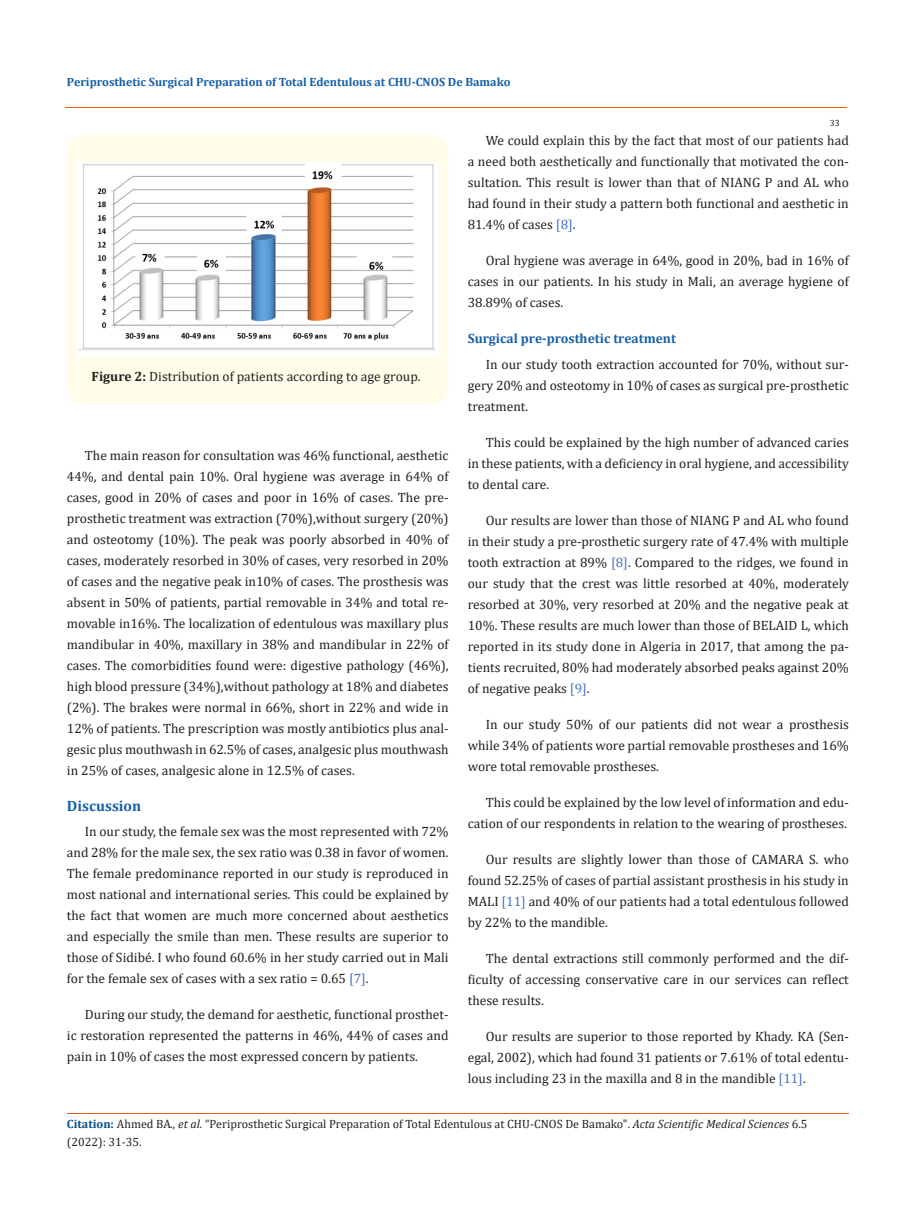
<style>
.page{position:relative;width:917px;height:1224px;background:#fff}
.page>*{position:absolute;margin:0;border:0;box-sizing:border-box;transform-origin:0 0}
.t1{font:700 15px "Cambria";color:#1560a6}
.t2{font:13.5px/21px "Cambria";color:#231f20;text-align:justify}
.t3{font:700 13.5px "Cambria";color:#1560a6}
.t4{font:12px/18px "Cambria";color:#231f20}
.t5{font:700 12px "Cambria";color:#1560a6}
.t6{font:9px "Cambria";color:#231f20}
.s1{font-weight:700}
.s2{color:#4472c4}
.s3{font-weight:700;color:#035089}
.s4{font-style:italic}
</style>
<div class="page">
<div style="left:67px;top:135px;width:381px;height:270px;background:#fffde9;border-radius:18px"></div>
<img style="left:77px;top:162px;width:361px;height:194px">
<hr style="left:65px;top:108px;width:782px;height:1px;background:#e05d1a">
<hr style="left:67px;top:1113px;width:781px;height:1px;background:#e05d1a">
<p class="t5" style="left:67px;top:73px;width:445px">Periprosthetic Surgical Preparation of Total Edentulous at CHU-CNOS De Bamako</p>
<p class="t6" style="left:829px;top:118px;width:11px">33</p>
<p class="t2" style="left:92px;top:366px;width:330px"><span class="s1">Figure 2:</span> Distribution of patients according to age group.</p>
<p class="t2" style="left:67px;top:444px;width:383px;text-indent:18px">The main reason for consultation was 46% functional, aesthetic 44%, and dental pain 10%. Oral hygiene was average in 64% of cases, good in 20% of cases and poor in 16% of cases. The pre&shy;prosthetic treatment was extraction (70%),without surgery (20%) and osteotomy (10%). The peak was poorly absorbed in 40% of cases, moderately resorbed in 30% of cases, very resorbed in 20% of cases and the negative peak in10% of cases. The prosthesis was absent in 50% of patients, partial removable in 34% and total re&shy;movable in16%. The localization of edentulous was maxillary plus mandibular in 40%, maxillary in 38% and mandibular in 22% of cases. The comorbidities found were: digestive pathology (46%), high blood pressure (34%),without pathology at 18% and diabetes (2%). The brakes were normal in 66%, short in 22% and wide in 12% of patients. The prescription was mostly antibiotics plus anal&shy;gesic plus mouthwash in 62.5% of cases, analgesic plus mouthwash in 25% of cases, analgesic alone in 12.5% of cases.</p>
<p class="t1" style="left:67px;top:795px;width:76px">Discussion</p>
<p class="t2" style="left:67px;top:821px;width:383px;text-indent:18px">In our study, the female sex was the most represented with 72% and 28% for the male sex, the sex ratio was 0.38 in favor of women.<br>The female predominance reported in our study is reproduced in most national and international series. This could be explained by the fact that women are much more concerned about aesthetics and especially the smile than men. These results are superior to those of Sidibé. I who found 60.6% in her study carried out in Mali for the female sex of cases with a sex ratio = 0.65 <span class="s2">[7]</span>.</p>
<p class="t2" style="left:67px;top:1004px;width:383px;text-indent:18px">During our study, the demand for aesthetic, functional prosthet&shy;ic restoration represented the patterns in 46%, 44% of cases and pain in 10% of cases the most expressed concern by patients.</p>
<p class="t2" style="left:468px;top:130px;width:382px;text-indent:18px">We could explain this by the fact that most of our patients had a need both aesthetically and functionally that motivated the con&shy;sultation. This result is lower than that of NIANG P and AL who had found in their study a pattern both functional and aesthetic in 81.4% of cases <span class="s2">[8]</span>.</p>
<p class="t2" style="left:468px;top:250px;width:382px;text-indent:18px">Oral hygiene was average in 64%, good in 20%, bad in 16% of cases in our patients. In his study in Mali, an average hygiene of 38.89% of cases.</p>
<p class="t3" style="left:468px;top:329px;width:210px">Surgical pre-prosthetic treatment</p>
<p class="t2" style="left:468px;top:354px;width:382px;text-indent:18px">In our study tooth extraction accounted for 70%, without sur&shy;gery 20% and osteotomy in 10% of cases as surgical pre-prosthetic treatment.</p>
<p class="t2" style="left:468px;top:432px;width:382px;text-indent:18px">This could be explained by the high number of advanced caries in these patients, with a deficiency in oral hygiene, and accessibility to dental care.</p>
<p class="t2" style="left:468px;top:510px;width:382px;text-indent:18px">Our results are lower than those of NIANG P and AL who found in their study a pre-prosthetic surgery rate of 47.4% with multiple tooth extraction at 89% <span class="s2">[8]</span>. Compared to the ridges, we found in our study that the crest was little resorbed at 40%, moderately resorbed at 30%, very resorbed at 20% and the negative peak at 10%. These results are much lower than those of BELAID L, which reported in its study done in Algeria in 2017, that among the pa&shy;tients recruited, 80% had moderately absorbed peaks against 20% of negative peaks <span class="s2">[9]</span>.</p>
<p class="t2" style="left:468px;top:714px;width:382px;text-indent:18px">In our study 50% of our patients did not wear a prosthesis while 34% of patients wore partial removable prostheses and 16% wore total removable prostheses.</p>
<p class="t2" style="left:468px;top:792px;width:382px;text-align:right">This could be explained by the low level of information and edu&shy;cation of our respondents in relation to the wearing of prostheses.</p>
<p class="t2" style="left:468px;top:849px;width:382px;text-indent:18px">Our results are slightly lower than those of CAMARA S. who found 52.25% of cases of partial assistant prosthesis in his study in MALI <span class="s2">[11]</span> and 40% of our patients had a total edentulous followed by 22% to the mandible.</p>
<p class="t2" style="left:468px;top:948px;width:382px;text-indent:18px">The dental extractions still commonly performed and the dif&shy;ficulty of accessing conservative care in our services can reflect these results.</p>
<p class="t2" style="left:468px;top:1026px;width:382px;text-indent:18px">Our results are superior to those reported by Khady. KA (Sen&shy;egal, 2002), which had found 31 patients or 7.61% of total edentu&shy;lous including 23 in the maxilla and 8 in the mandible <span class="s2">[11]</span>.</p>
<p class="t4" style="left:67px;top:1115px;width:742px"><span class="s3">Citation:</span> Ahmed BA<span class="s4">., et al.</span> “Periprosthetic Surgical Preparation of Total Edentulous at CHU-CNOS De Bamako". <span class="s4">Acta Scientific Medical Sciences</span> 6.5 (2022): 31-35.</p>
</div>
